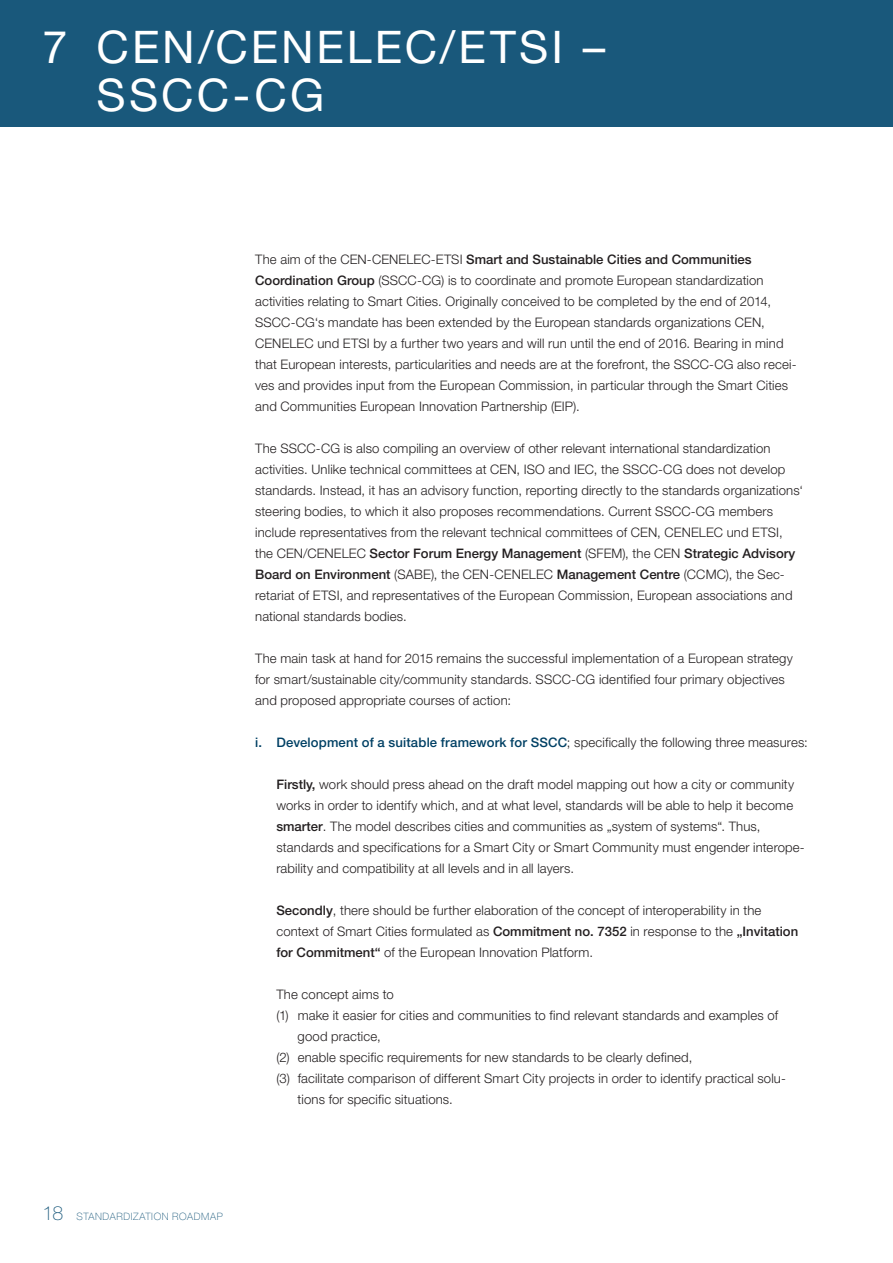
<style>
.page{position:relative;width:893px;height:1263px;background:#fff}
.page>*{position:absolute;margin:0;border:0;box-sizing:border-box;transform-origin:0 0}
.Seitenheader{font:45px "Helvetica Neue LT Pro";letter-spacing:.065em;color:#fff}
.Copytext{font:300 13.2px/21px "Helvetica Neue LT Pro";letter-spacing:.01em;color:#231f20}
.Copytext-2{font:500 13.2px "Helvetica Neue";letter-spacing:.01em;color:#004064}
.Copytext_ohne_LZ{font:300 13.2px "Helvetica Neue LT Pro";letter-spacing:.01em;color:#231f20}
.t1{font:100 10.2px "Helvetica Neue LT Pro";letter-spacing:.065em;color:#19587b}
.s1{font-family:"Helvetica Neue";font-weight:500}
.s2{font-family:"Helvetica Neue LT Pro";font-weight:300;color:#231f20}
.s3{font-family:"Helvetica Neue";font-size:19.5px}
</style>
<div class="page">
<div style="left:0;top:0;width:893px;height:126px;background:#19587b"></div>
<p class="Seitenheader" style="left:43px;top:19px;width:564px">7 CEN/CENELEC/ETSI –</p>
<p class="Seitenheader" style="left:97px;top:67px;width:229px">SSCC-CG</p>
<p class="Copytext" style="left:255px;top:249px;width:543px">The aim of the CEN-CENELEC-ETSI <span class="s1">Smart and Sustainable Cities and Communities Coordination Group</span> (SSCC-CG) is to coordinate and promote European standardization activities relating to Smart Cities. Originally conceived to be completed by the end of 2014, SSCC-CG‘s mandate has been extended by the European standards organizations CEN, CENELEC und ETSI by a further two years and will run until the end of 2016. Bearing in mind that European interests, particularities and needs are at the forefront, the SSCC-CG also recei&shy;ves and provides input from the European Commission, in particular through the Smart Cities and Communities European Innovation Partnership (EIP).</p>
<p class="Copytext" style="left:255px;top:438px;width:549px">The SSCC-CG is also compiling an overview of other relevant international standardization activities. Unlike technical committees at CEN, ISO and IEC, the SSCC-CG does not develop standards. Instead, it has an advisory function, reporting directly to the standards organizations‘ steering bodies, to which it also proposes recommendations. Current SSCC-CG members include representatives from the relevant technical committees of CEN, CENELEC und ETSI, the CEN/CENELEC <span class="s1">Sector Forum Energy Management</span> (SFEM), the CEN <span class="s1">Strategic Advisory Board on Environment</span> (SABE), the CEN-CENELEC <span class="s1">Management Centre</span> (CCMC), the Sec&shy;retariat of ETSI, and representatives of the European Commission, European associations and national standards bodies.</p>
<p class="Copytext" style="left:255px;top:648px;width:539px">The main task at hand for 2015 remains the successful implementation of a European strategy for smart/sustainable city/community standards. SSCC-CG identified four primary objectives and proposed appropriate courses of action:</p>
<p class="Copytext-2" style="left:255px;top:734px;width:554px">i. Development of a suitable framework for SSCC<span class="s2">; specifically the following three measures:</span></p>
<p class="Copytext" style="left:276px;top:774px;width:530px"><span class="s1">Firstly,</span> work should press ahead on the draft model mapping out how a city or community works in order to identify which, and at what level, standards will be able to help it become <span class="s1">smarter</span>. The model describes cities and communities as „system of systems“. Thus, standards and specifications for a Smart City or Smart Community must engender interope&shy;rability and compatibility at all levels and in all layers.</p>
<p class="Copytext" style="left:276px;top:900px;width:523px"><span class="s1">Secondly</span>, there should be further elaboration of the concept of interoperability in the context of Smart Cities formulated as <span class="s1">Commitment no. 7352</span> in response to the <span class="s1">„Invitation for Commitment“</span> of the European Innovation Platform.</p>
<p class="Copytext_ohne_LZ" style="left:276px;top:986px;width:119px">The concept aims to</p>
<p class="Copytext" style="left:298px;top:1005px;width:482px;text-indent:-21px">(1) make it easier for cities and communities to find relevant standards and examples of good practice,</p>
<p class="Copytext" style="left:276px;top:1047px;width:417px">(2) enable specific requirements for new standards to be clearly defined,</p>
<p class="Copytext" style="left:298px;top:1068px;width:490px;text-indent:-21px">(3) facilitate comparison of different Smart City projects in order to identify practical solu&shy;tions for specific situations.</p>
<p class="t1" style="left:43px;top:1210px;width:182px"><span class="s3">18</span> STANDARDIZATION ROADMAP</p>
</div>
